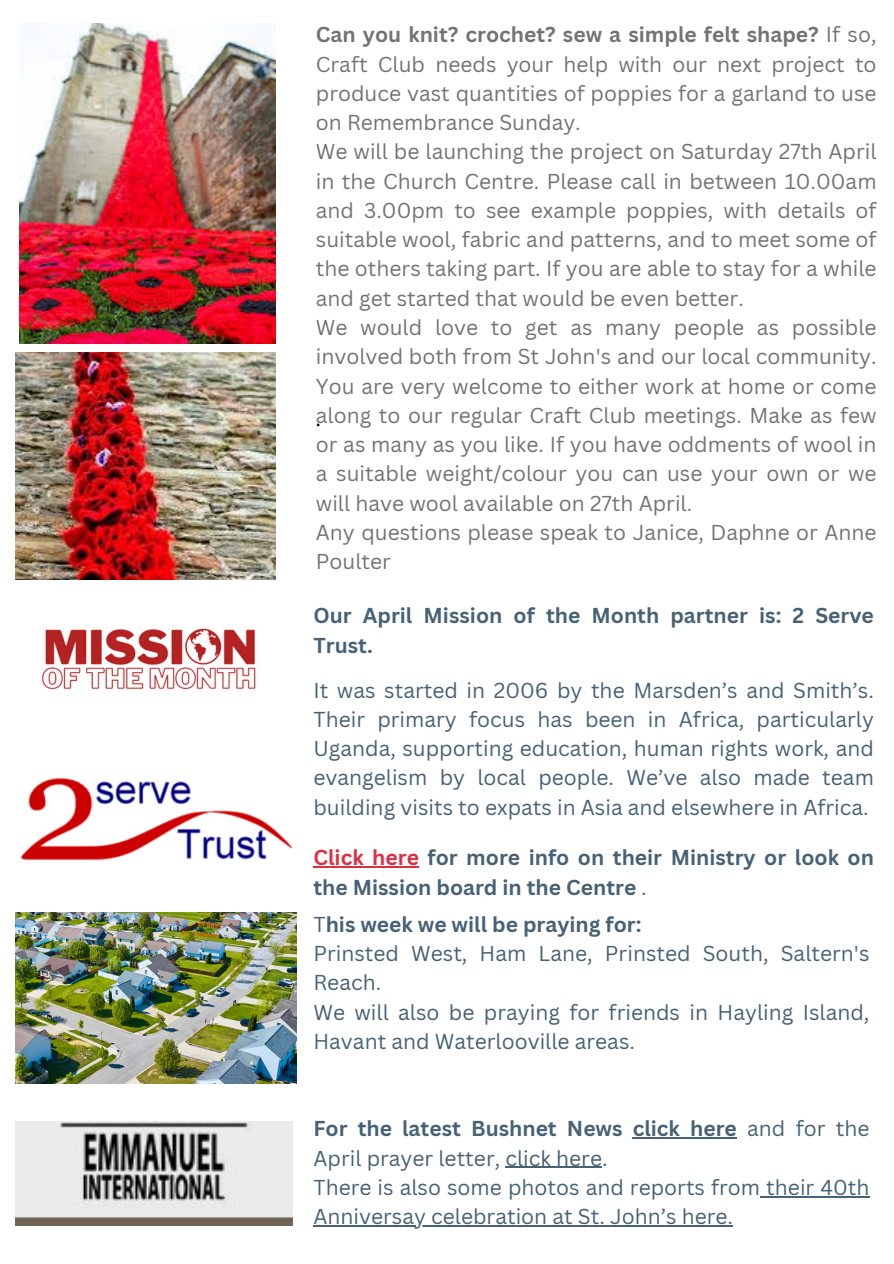
<style>
.page{position:relative;width:894px;height:1264px;background:#fff}
.page>*{position:absolute;margin:0;border:0;box-sizing:border-box;transform-origin:0 0}
.t1{font:21px/29.2px "Canva Sans";color:#737373}
.t2{font:21px/29.2px "Canva Sans";color:#476176}
.t3{font:700 21px/29.2px "Canva Sans";color:#476176}
.t4{font:21px "Open Sans";color:#000}
.s1{font-weight:700}
.s2{color:#dd2e44}
.s3{font-weight:400}
</style>
<div class="page">
<img style="left:15px;top:912px;width:281px;height:171px">
<img style="left:41px;top:628px;width:215px;height:62px">
<img style="left:20px;top:777px;width:273px;height:84px">
<img style="left:20px;top:23px;width:255px;height:321px">
<img style="left:15px;top:353px;width:260px;height:226px">
<img style="left:15px;top:1121px;width:277px;height:104px">
<hr style="left:313px;top:866px;width:106px;height:1px;background:#dd2e44">
<hr style="left:632px;top:1137px;width:104px;height:1px;background:#476176">
<hr style="left:505px;top:1166px;width:97px;height:1px;background:#476176">
<hr style="left:760px;top:1195px;width:109px;height:1px;background:#476176">
<hr style="left:313px;top:1225px;width:363px;height:1px;background:#476176">
<hr style="left:681px;top:1225px;width:52px;height:1px;background:#476176">
<p class="t1" style="left:316px;top:20px;width:562px"><span class="s1">Can you knit? crochet? sew a simple felt shape?</span> If so, Craft Club needs your help with our next project to produce vast quantities of poppies for a garland to use on Remembrance Sunday.<br>We will be launching the project on Saturday 27th April in the Church Centre. Please call in between 10.00am and 3.00pm to see example poppies, with details of suitable wool, fabric and patterns, and to meet some of the others taking part. If you are able to stay for a while and get started that would be even better.<br>We would love to get as many people as possible involved both from St John's and our local community.<br>You are very welcome to either work at home or come along to our regular Craft Club meetings. Make as few or as many as you like. If you have oddments of wool in a suitable weight/colour you can use your own or we will have wool available on 27th April.<br>Any questions please speak to Janice, Daphne or Anne Poulter</p>
<p class="t4" style="left:315px;top:403px;width:7px">.</p>
<p class="t3" style="left:313px;top:600px;width:562px">Our April Mission of the Month partner is: 2 Serve<br>Trust.</p>
<p class="t2" style="left:313px;top:675px;width:562px;text-align:justify">It was started in 2006 by the Marsden’s and Smith’s.<br>Their primary focus has been in Africa, particularly Uganda, supporting education, human rights work, and evangelism by local people. We’ve also made team building visits to expats in Asia and elsewhere in Africa.</p>
<p class="t3" style="left:313px;top:842px;width:562px"><span class="s2">Click here</span> for more info on their Ministry or look on the Mission board in the Centre <span class="s3">.</span></p>
<p class="t2" style="left:313px;top:909px;width:557px">T<span class="s1">his week we will be praying for:<br></span>Prinsted West, Ham Lane, Prinsted South, Saltern's Reach.<br>We will also be praying for friends in Hayling Island, Havant and Waterlooville areas.</p>
<p class="t2" style="left:313px;top:1113px;width:557px"><span class="s1">For the latest Bushnet News click here</span> and for the April prayer letter, click here.<br>There is also some photos and reports from their 40th Anniversay celebration at St. John’s here.</p>
</div>
